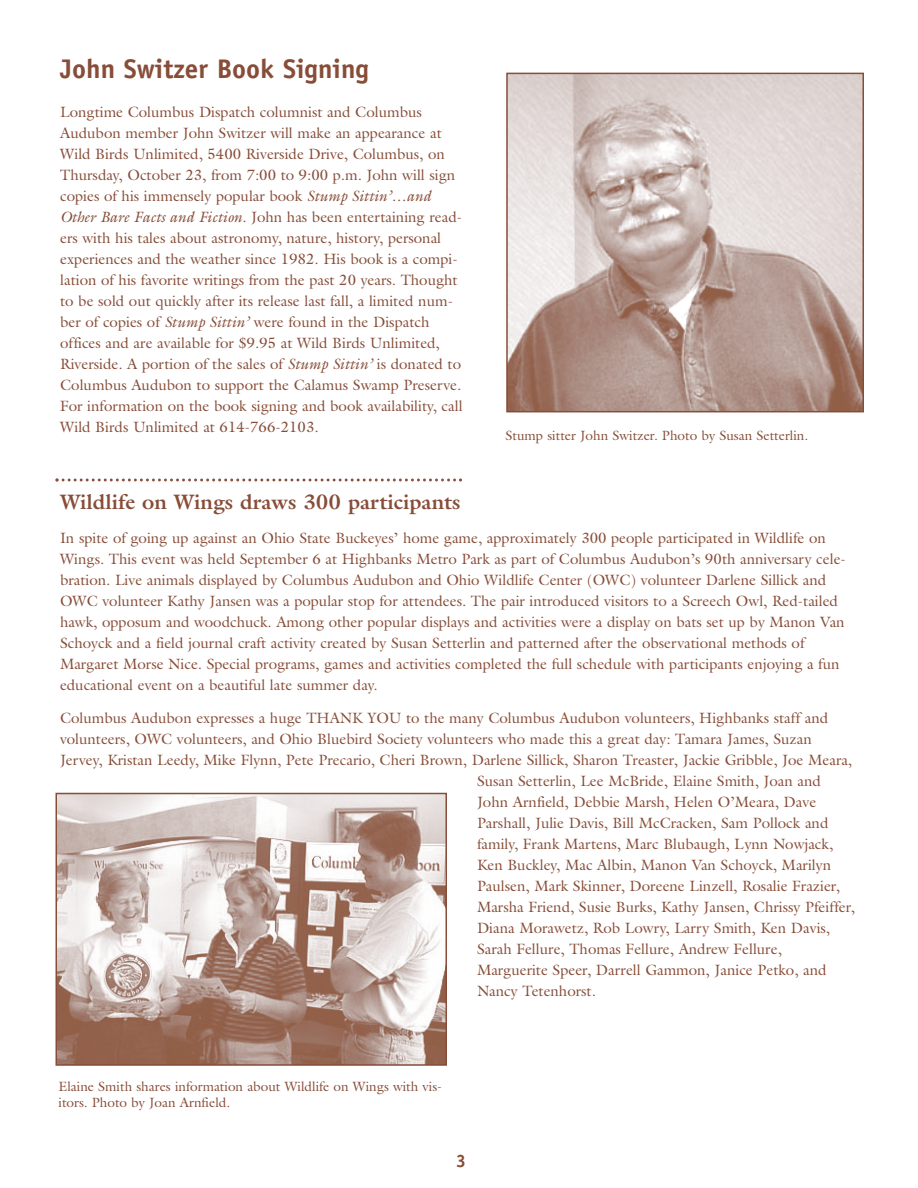
<style>
.page{position:relative;width:918px;height:1188px;background:#fff}
.page>*{position:absolute;margin:0;border:0;box-sizing:border-box;transform-origin:0 0}
.t1{font:700 27px "Officina Sans";color:#874d38}
.t2{font:700 21px "Galliard";color:#874d38}
.t3{font:700 18px "Officina Sans";color:#874d38}
.t4{font:15px/21px "Galliard";color:#874d38}
.t5{font:13.5px/16.2px "Galliard";color:#874d38}
.s1{font-style:italic}
</style>
<div class="page">
<img style="left:509px;top:76px;width:352px;height:333px">
<div style="left:506px;top:73px;width:358px;height:339px;border:2px solid #874d38"></div>
<img style="left:59px;top:796px;width:385px;height:267px">
<div style="left:56px;top:793px;width:391px;height:273px;border:2px solid #874d38"></div>
<svg style="left:56px;top:478px;width:406px;height:4px"></svg>
<h1 class="t1" style="left:60px;top:58px;width:310px">John Switzer Book Signing</h1>
<p class="t4" style="left:60px;top:103px;width:404px">Longtime Columbus Dispatch columnist and Columbus Audubon member John Switzer will make an appearance at Wild Birds Unlimited, 5400 Riverside Drive, Columbus, on Thursday, October 23, from 7:00 to 9:00 p.m. John will sign copies of his immensely popular book <span class="s1">Stump Sittin’…and Other Bare Facts and Fiction</span>. John has been entertaining read&shy;ers with his tales about astronomy, nature, history, personal experiences and the weather since 1982. His book is a compi&shy;lation of his favorite writings from the past 20 years. Thought to be sold out quickly after its release last fall, a limited num&shy;ber of copies of <span class="s1">Stump Sittin’</span> were found in the Dispatch offices and are available for $9.95 at Wild Birds Unlimited, Riverside. A portion of the sales of <span class="s1">Stump Sittin’</span> is donated to Columbus Audubon to support the Calamus Swamp Preserve.<br>For information on the book signing and book availability, call Wild Birds Unlimited at 614-766-2103.</p>
<p class="t5" style="left:506px;top:429px;width:304px">Stump sitter John Switzer. Photo by Susan Setterlin.</p>
<h2 class="t2" style="left:60px;top:493px;width:402px">Wildlife on Wings draws 300 participants</h2>
<p class="t4" style="left:60px;top:529px;width:788px">In spite of going up against an Ohio State Buckeyes’ home game, approximately 300 people participated in Wildlife on Wings. This event was held September 6 at Highbanks Metro Park as part of Columbus Audubon’s 90th anniversary cele&shy;bration. Live animals displayed by Columbus Audubon and Ohio Wildlife Center (OWC) volunteer Darlene Sillick and OWC volunteer Kathy Jansen was a popular stop for attendees. The pair introduced visitors to a Screech Owl, Red-tailed hawk, opposum and woodchuck. Among other popular displays and activities were a display on bats set up by Manon Van Schoyck and a field journal craft activity created by Susan Setterlin and patterned after the observational methods of Margaret Morse Nice. Special programs, games and activities completed the full schedule with participants enjoying a fun educational event on a beautiful late summer day.</p>
<p class="t4" style="left:60px;top:709px;width:770px">Columbus Audubon expresses a huge THANK YOU to the many Columbus Audubon volunteers, Highbanks staff and</p>
<p class="t4" style="left:60px;top:730px;width:753px">volunteers, OWC volunteers, and Ohio Bluebird Society volunteers who made this a great day: Tamara James, Suzan</p>
<p class="t4" style="left:60px;top:751px;width:794px">Jervey, Kristan Leedy, Mike Flynn, Pete Precario, Cheri Brown, Darlene Sillick, Sharon Treaster, Jackie Gribble, Joe Meara,</p>
<p class="t4" style="left:477px;top:772px;width:345px">Susan Setterlin, Lee McBride, Elaine Smith, Joan and</p>
<p class="t4" style="left:477px;top:793px;width:341px">John Arnfield, Debbie Marsh, Helen O’Meara, Dave</p>
<p class="t4" style="left:477px;top:814px;width:353px">Parshall, Julie Davis, Bill McCracken, Sam Pollock and</p>
<p class="t4" style="left:477px;top:835px;width:358px">family, Frank Martens, Marc Blubaugh, Lynn Nowjack,</p>
<p class="t4" style="left:477px;top:856px;width:356px">Ken Buckley, Mac Albin, Manon Van Schoyck, Marilyn</p>
<p class="t4" style="left:477px;top:877px;width:365px">Paulsen, Mark Skinner, Doreene Linzell, Rosalie Frazier,</p>
<p class="t4" style="left:477px;top:898px;width:379px">Marsha Friend, Susie Burks, Kathy Jansen, Chrissy Pfeiffer,</p>
<p class="t4" style="left:477px;top:919px;width:355px">Diana Morawetz, Rob Lowry, Larry Smith, Ken Davis,</p>
<p class="t4" style="left:477px;top:940px;width:306px">Sarah Fellure, Thomas Fellure, Andrew Fellure,</p>
<p class="t4" style="left:477px;top:961px;width:351px">Marguerite Speer, Darrell Gammon, Janice Petko, and</p>
<p class="t4" style="left:477px;top:982px;width:120px">Nancy Tetenhorst.</p>
<p class="t5" style="left:58px;top:1080px;width:385px">Elaine Smith shares information about Wildlife on Wings with vis&shy;itors. Photo by Joan Arnfield.</p>
<p class="t3" style="left:456px;top:1153px;width:12px">3</p>
</div>
